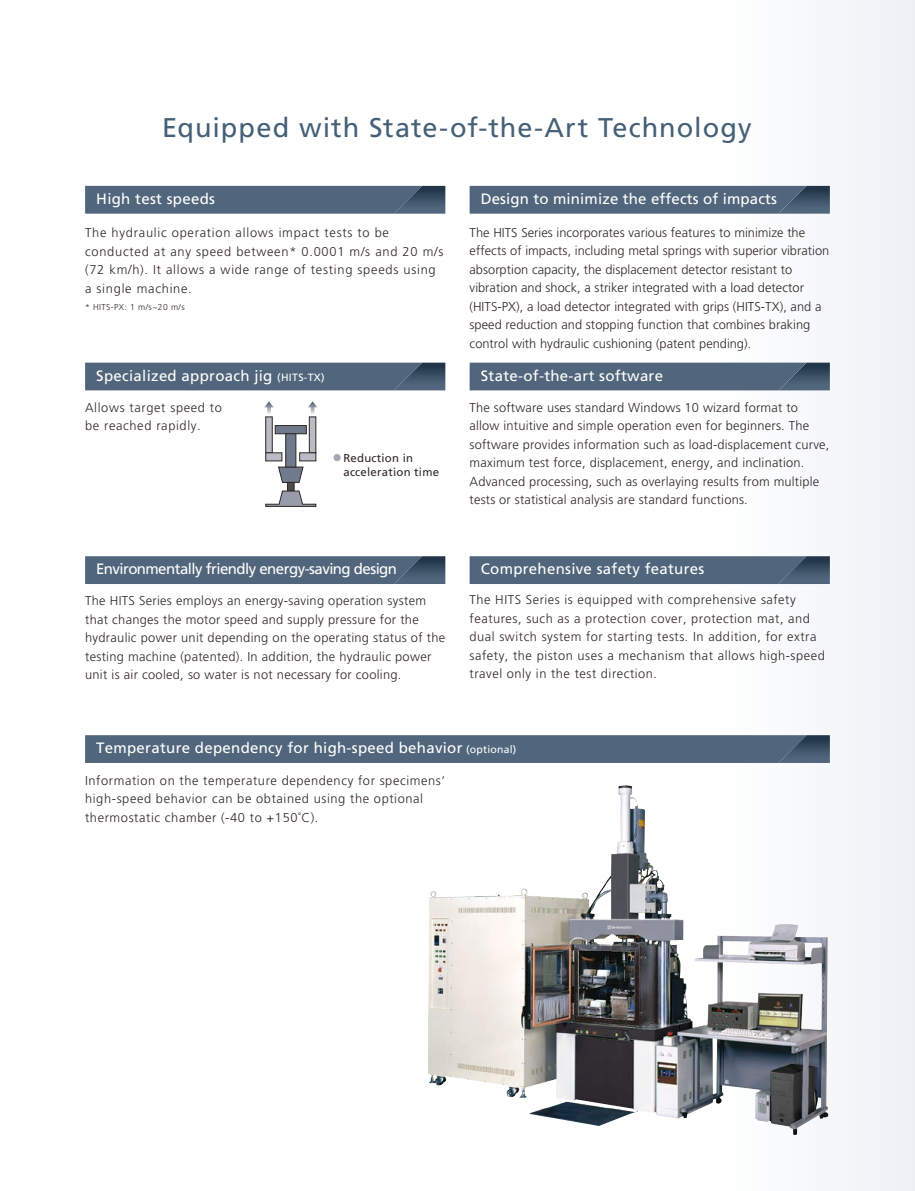
<style>
.page{position:relative;width:915px;height:1191px;background:#fff}
.page>*{position:absolute;margin:0;border:0;box-sizing:border-box;transform-origin:0 0}
.t1{font:27px "Frutiger LT Std";letter-spacing:.035em;color:#456077}
.t2{font:15px "Frutiger LT Std";letter-spacing:.02em;color:#fff}
.t3{font:15px "Frutiger LT Std";letter-spacing:-.04em;color:#fff}
.t4{font:300 12.9px/18.5px "Frutiger LT Std";letter-spacing:.025em;color:#302826}
.t5{font:300 12.9px/18.5px "Frutiger LT Std";color:#302826}
.t6{font:300 12.9px/18.5px "Frutiger LT Std";letter-spacing:.06em;color:#302826}
.t7{font:300 12.9px/18.6px "Frutiger LT Std";letter-spacing:.045em;color:#302826}
.t8{font:300 12.9px/18.5px "Frutiger LT Std";letter-spacing:.05em;color:#302826}
.t9{font:11.4px/14.4px "Frutiger LT Std";letter-spacing:.02em;color:#302826}
.t10{font:300 8.55px "Frutiger LT Std";letter-spacing:.05em;color:#302826}
.s1{font-size:10.5px}
</style>
<div class="page">
<div style="left:624px;top:0;width:290px;height:1191px;background:#f8fafc"></div>
<img style="left:428px;top:785px;width:400px;height:350px">
<svg style="left:85px;top:186px;width:360px;height:28px;background:#51667b"></svg>
<svg style="left:469px;top:186px;width:360px;height:28px;background:#52667c"></svg>
<div style="left:333px;top:454px;width:7px;height:7px;background:#a7a8b4;border-radius:50%"></div>
<div style="left:265px;top:417px;width:7px;height:36px;background:#bbbbc5;border:1px solid #302826"></div>
<div style="left:265px;top:452px;width:17px;height:9px;background:#bbbbc5;border:1px solid #302826"></div>
<div style="left:309px;top:417px;width:7px;height:36px;background:#bbbbc5;border:1px solid #302826"></div>
<div style="left:299px;top:452px;width:17px;height:9px;background:#bbbbc5;border:1px solid #302826"></div>
<div style="left:275px;top:425px;width:31px;height:9px;background:#6f7a8d;border:1px solid #302826"></div>
<svg style="left:278px;top:467px;width:25px;height:16px"></svg>
<div style="left:285px;top:433px;width:11px;height:34px;background:#6f7a8d;border:1px solid #302826"></div>
<div style="left:287px;top:482px;width:7px;height:9px;background:#4d4a4a;border:1px solid #302826"></div>
<svg style="left:265px;top:491px;width:51px;height:16px"></svg>
<svg style="left:264px;top:401px;width:9px;height:13px"></svg>
<svg style="left:308px;top:401px;width:9px;height:13px"></svg>
<svg style="left:85px;top:362px;width:360px;height:28px;background:#53677d"></svg>
<svg style="left:469px;top:362px;width:360px;height:28px;background:#53687d"></svg>
<svg style="left:85px;top:556px;width:360px;height:28px;background:#50657b"></svg>
<div style="left:85px;top:735px;width:744px;height:28px;background:#51667c"></div>
<svg style="left:469px;top:556px;width:360px;height:28px;background:#51667b"></svg>
<h1 class="t1" style="left:162px;top:112px;width:591px">Equipped with State-of-the-Art Technology</h1>
<p class="t2" style="left:96px;top:190px;width:120px">High test speeds</p>
<p class="t2" style="left:480px;top:190px;width:298px">Design to minimize the effects of impacts</p>
<p class="t6" style="left:85px;top:224px;width:359px">The hydraulic operation allows impact tests to be conducted at any speed between* 0.0001 m/s and 20 m/s (72 km/h). It allows a wide range of testing speeds using a single machine.</p>
<p class="t10" style="left:85px;top:302px;width:101px">* HITS-PX: 1 m/s~20 m/s</p>
<p class="t5" style="left:469px;top:223px;width:361px">The HITS Series incorporates various features to minimize the effects of impacts, including metal springs with superior vibration absorption capacity, the displacement detector resistant to vibration and shock, a striker integrated with a load detector (HITS-PX), a load detector integrated with grips (HITS-TX), and a speed reduction and stopping function that combines braking control with hydraulic cushioning (patent pending).</p>
<p class="t2" style="left:96px;top:366px;width:230px">Specialized approach jig <span class="s1">(HITS-TX)</span></p>
<p class="t2" style="left:480px;top:366px;width:184px">State-of-the-art software</p>
<p class="t8" style="left:85px;top:398px;width:138px">Allows target speed to be reached rapidly.</p>
<p class="t9" style="left:343px;top:450px;width:97px">Reduction in acceleration time</p>
<p class="t4" style="left:469px;top:398px;width:361px">The software uses standard Windows 10 wizard format to allow intuitive and simple operation even for beginners. The software provides information such as load-displacement curve, maximum test force, displacement, energy, and inclination.<br>Advanced processing, such as overlaying results from multiple tests or statistical analysis are standard functions.</p>
<p class="t3" style="left:96px;top:560px;width:302px">Environmentally friendly energy-saving design</p>
<p class="t2" style="left:480px;top:560px;width:225px">Comprehensive safety features</p>
<p class="t4" style="left:85px;top:592px;width:361px">The HITS Series employs an energy-saving operation system that changes the motor speed and supply pressure for the hydraulic power unit depending on the operating status of the testing machine (patented). In addition, the hydraulic power unit is air cooled, so water is not necessary for cooling.</p>
<p class="t4" style="left:469px;top:590px;width:356px">The HITS Series is equipped with comprehensive safety features, such as a protection cover, protection mat, and dual switch system for starting tests. In addition, for extra safety, the piston uses a mechanism that allows high-speed travel only in the test direction.</p>
<p class="t2" style="left:96px;top:739px;width:421px">Temperature dependency for high-speed behavior <span class="s1">(optional)</span></p>
<p class="t7" style="left:85px;top:771px;width:361px">Information on the temperature dependency for specimens‘ high-speed behavior can be obtained using the optional thermostatic chamber (-40 to +150˚C).</p>
</div>
